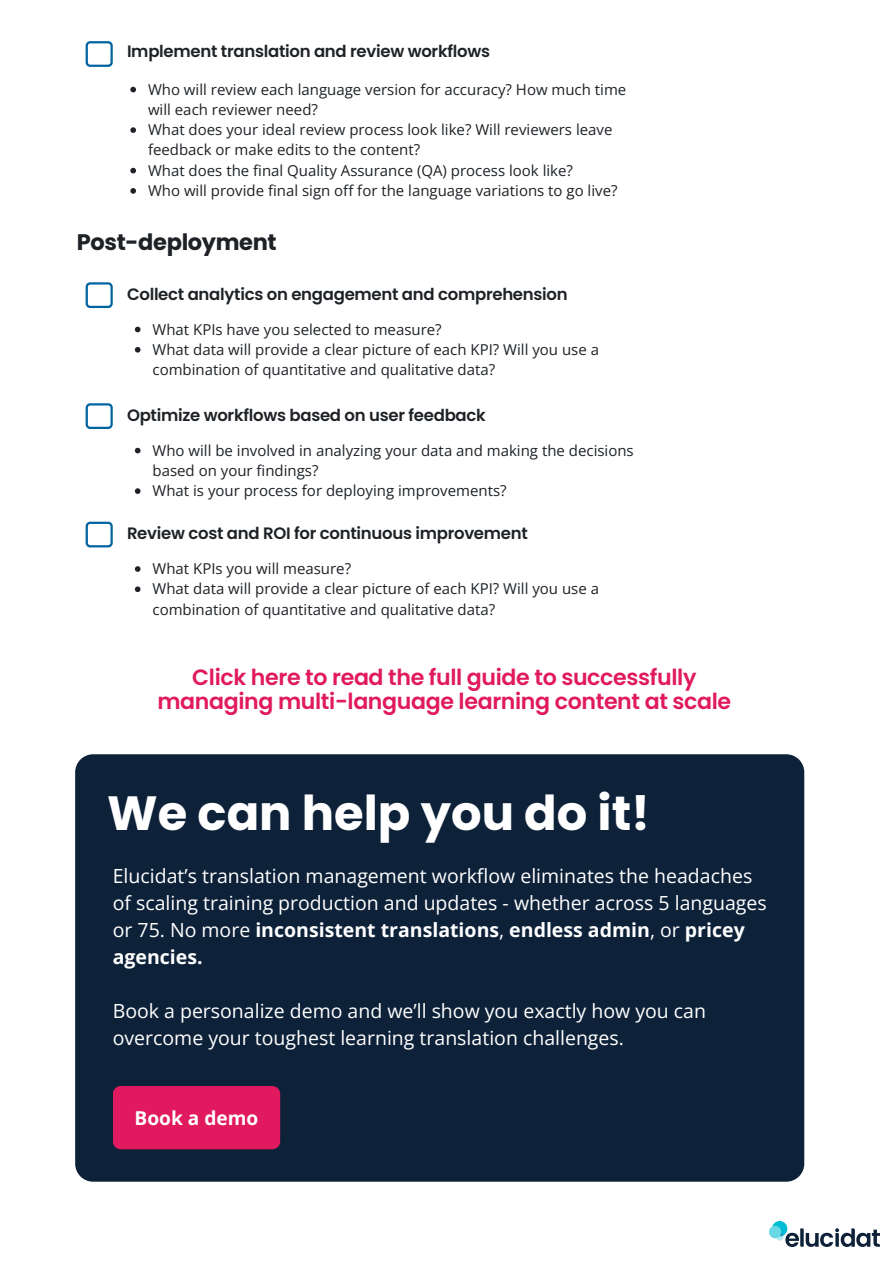
<style>
.page{position:relative;width:894px;height:1264px;background:#fff}
.page>*{position:absolute;margin:0;border:0;box-sizing:border-box;transform-origin:0 0}
.t1{font:700 48px "Poppins";color:#fff}
.t2{font:700 22.5px "Poppins";letter-spacing:-.015em;color:#1e2226}
.t3{font:600 22.05px/24.8px "Poppins";letter-spacing:-.015em;color:#e1195f;text-align:center}
.t4{font:19.5px/27px "Open Sans";color:#fff}
.t5{font:700 19.05px "Open Sans";color:#fff}
.t6{font:600 16.5px "Poppins";letter-spacing:-.015em;color:#1e2226}
.t7{font:15px/20.2px "Open Sans";color:#1e2226}
.s1{font-weight:700}
</style>
<div class="page">
<svg style="left:135px;top:327px;width:5px;height:5px"></svg>
<svg style="left:135px;top:347px;width:5px;height:5px"></svg>
<svg style="left:135px;top:448px;width:5px;height:5px"></svg>
<svg style="left:135px;top:488px;width:5px;height:6px"></svg>
<svg style="left:135px;top:566px;width:5px;height:6px"></svg>
<svg style="left:135px;top:586px;width:5px;height:6px"></svg>
<img style="left:769px;top:1221px;width:109px;height:25px">
<svg style="left:130px;top:87px;width:6px;height:5px"></svg>
<svg style="left:130px;top:127px;width:6px;height:6px"></svg>
<svg style="left:130px;top:168px;width:6px;height:5px"></svg>
<svg style="left:130px;top:188px;width:6px;height:6px"></svg>
<div style="left:75px;top:754px;width:729px;height:427px;background:#0d2139"></div>
<div style="left:113px;top:1086px;width:167px;height:63px;background:#e1195f;border-radius:8px"></div>
<svg style="left:86px;top:41px;width:27px;height:26px"></svg>
<svg style="left:86px;top:282px;width:27px;height:26px"></svg>
<svg style="left:86px;top:403px;width:27px;height:26px"></svg>
<svg style="left:86px;top:521px;width:27px;height:26px"></svg>
<p class="t6" style="left:127px;top:40px;width:364px">Implement translation and review workflows</p>
<p class="t7" style="left:148px;top:79px;width:479px">Who will review each language version for accuracy? How much time will each reviewer need?</p>
<h5 class="t7" style="left:148px;top:119px;width:466px">What does your ideal review process look like? Will reviewers leave feedback or make edits to the content?</h5>
<p class="t7" style="left:148px;top:160px;width:426px">What does the final Quality Assurance (QA) process look like?</p>
<p class="t7" style="left:148px;top:180px;width:471px">Who will provide final sign off for the language variations to go live?</p>
<p class="t2" style="left:77px;top:227px;width:201px">Post-deployment</p>
<h5 class="t6" style="left:127px;top:282px;width:442px">Collect analytics on engagement and comprehension</h5>
<p class="t7" style="left:152px;top:318px;width:291px">What KPIs have you selected to measure?</p>
<p class="t7" style="left:152px;top:339px;width:448px">What data will provide a clear picture of each KPI? Will you use a combination of quantitative and qualitative data?</p>
<p class="t6" style="left:127px;top:403px;width:360px">Optimize workflows based on user feedback</p>
<h2 class="t7" style="left:152px;top:439px;width:482px">Who will be involved in analyzing your data and making the decisions based on your findings?</h2>
<h5 class="t7" style="left:152px;top:480px;width:355px">What is your process for deploying improvements?</h5>
<p class="t6" style="left:127px;top:521px;width:402px">Review cost and ROI for continuous improvement</p>
<p class="t7" style="left:152px;top:558px;width:200px">What KPIs you will measure?</p>
<h5 class="t7" style="left:152px;top:578px;width:448px">What data will provide a clear picture of each KPI? Will you use a combination of quantitative and qualitative data?</h5>
<h2 class="t3" style="left:157px;top:664px;width:575px">Click here to read the full guide to successfully managing multi-language learning content at scale</h2>
<h1 class="t1" style="left:107px;top:779px;width:544px">We can help you do it!</h1>
<h4 class="t4" style="left:113px;top:862px;width:655px">Elucidat’s translation management workflow eliminates the headaches of scaling training production and updates - whether across 5 languages or 75. No more <span class="s1">inconsistent translations</span>, <span class="s1">endless admin</span>, or <span class="s1">pricey agencies.</span></h4>
<h4 class="t4" style="left:113px;top:997px;width:594px">Book a personalize demo and we’ll show you exactly how you can overcome your toughest learning translation challenges.</h4>
<h3 class="t5" style="left:134px;top:1105px;width:125px">Book a demo</h3>
</div>
